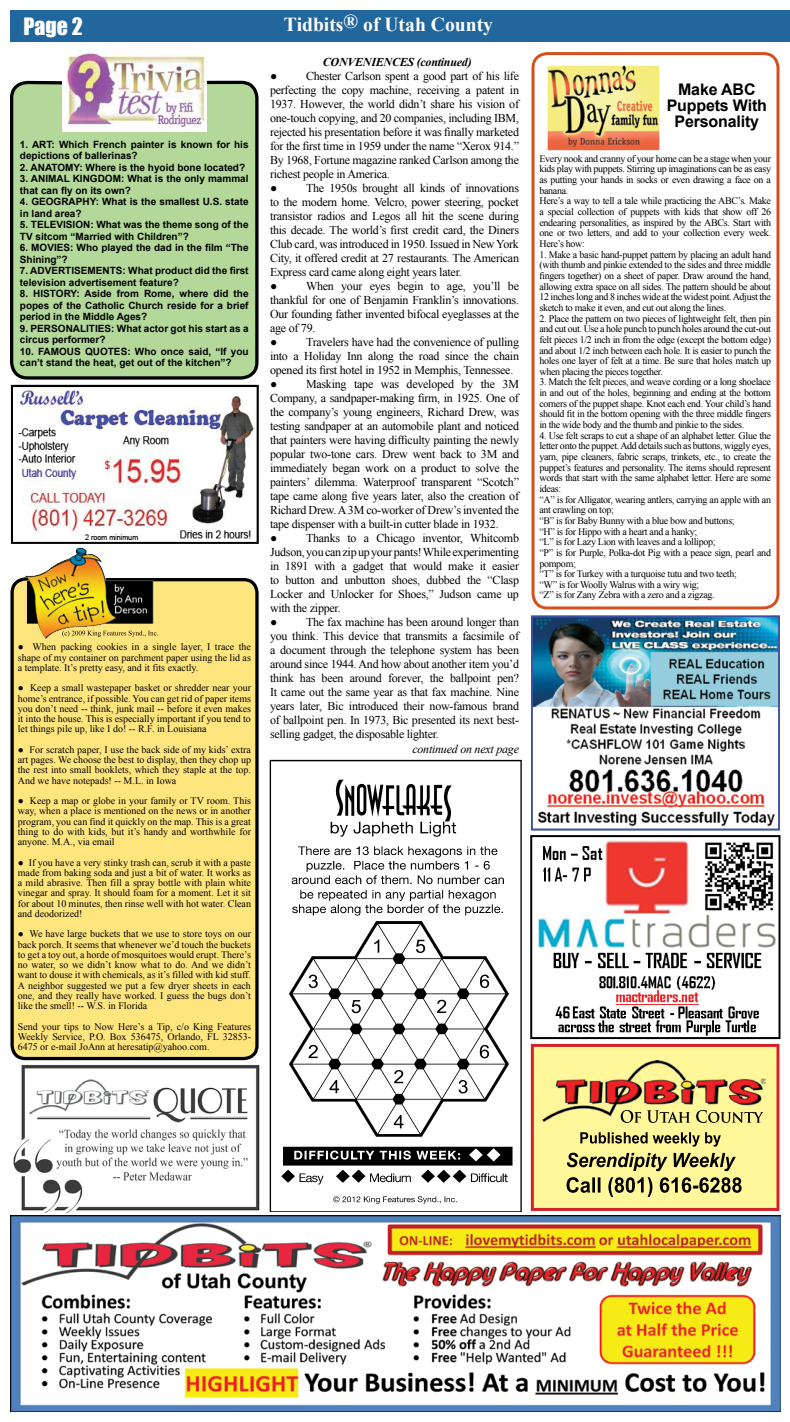
<style>
.page{position:relative;width:790px;height:1422px;background:#fff}
.page>*{position:absolute;margin:0;border:0;box-sizing:border-box;transform-origin:0 0}
.t1{font:22px "Impact";color:#fff}
.t2{font:700 19.8px "Times New Roman";color:#fff}
.t3{font:700 16px/16px "Arial";letter-spacing:-.01em;color:#000;text-align:center}
.t4{font:12px/14px "Times New Roman";letter-spacing:-.02em;color:#000;text-align:justify}
.t5{font:italic 700 12px "Times New Roman";letter-spacing:-.02em;color:#000}
.t6{font:italic 12px "Times New Roman";letter-spacing:-.02em;color:#000}
.t7{font:10px/10.6px "Times New Roman";letter-spacing:-.03em;color:#000;text-align:justify}
.t8{font:700 10px/11.5px "Arial";color:#000}
</style>
<div class="page">
<svg style="left:531px;top:52px;width:249px;height:557px"></svg>
<img style="left:543px;top:61px;width:120px;height:90px">
<div style="left:11px;top:10px;width:779px;height:32px;background:#21669c"></div>
<div style="left:10px;top:577px;width:249px;height:483px;background:#ffe57e"></div>
<svg style="left:153px;top:631px;width:5px;height:6px"></svg>
<img style="left:25px;top:548px;width:128px;height:91px">
<img style="left:269px;top:759px;width:253px;height:453px">
<svg style="left:531px;top:1044px;width:248px;height:167px;background:#ddc27b"></svg>
<img style="left:10px;top:1215px;width:770px;height:196px">
<svg style="left:530px;top:835px;width:250px;height:204px"></svg>
<img style="left:13px;top:1064px;width:247px;height:149px">
<img style="left:531px;top:615px;width:249px;height:216px">
<div style="left:10px;top:81px;width:249px;height:299px;background:#b3d89a"></div>
<img style="left:62px;top:52px;width:144px;height:79px">
<img style="left:11px;top:385px;width:248px;height:159px">
<h1 class="t1" style="left:24px;top:9px;width:61px">Page 2</h1>
<h2 class="t2" style="left:284px;top:11px;width:211px">Tidbits® of Utah County</h2>
<p class="t5" style="left:323px;top:54px;width:150px">CONVENIENCES (continued)</p>
<p class="t4" style="left:270px;top:69px;width:251px">● Chester Carlson spent a good part of his life perfecting the copy machine, receiving a patent in 1937. However, the world didn’t share his vision of one-touch copying, and 20 companies, including IBM, rejected his presentation before it was finally marketed for the first time in 1959 under the name “Xerox 914.” By 1968, Fortune magazine ranked Carlson among the richest people in America.</p>
<p class="t4" style="left:270px;top:181px;width:251px">● The 1950s brought all kinds of innovations to the modern home. Velcro, power steering, pocket transistor radios and Legos all hit the scene during this decade. The world’s first credit card, the Diners Club card, was introduced in 1950. Issued in New York City, it offered credit at 27 restaurants. The American Express card came along eight years later.</p>
<p class="t4" style="left:270px;top:279px;width:251px">● When your eyes begin to age, you’ll be thankful for one of Benjamin Franklin’s innovations.<br>Our founding father invented bifocal eyeglasses at the age of 79.</p>
<p class="t4" style="left:270px;top:335px;width:251px">● Travelers have had the convenience of pulling into a Holiday Inn along the road since the chain opened its first hotel in 1952 in Memphis, Tennessee.</p>
<p class="t4" style="left:270px;top:377px;width:251px">● Masking tape was developed by the 3M Company, a sandpaper-making firm, in 1925. One of the company’s young engineers, Richard Drew, was testing sandpaper at an automobile plant and noticed that painters were having difficulty painting the newly popular two-tone cars. Drew went back to 3M and immediately began work on a product to solve the painters’ dilemma. Waterproof transparent “Scotch” tape came along five years later, also the creation of Richard Drew. A 3M co-worker of Drew’s invented the tape dispenser with a built-in cutter blade in 1932.</p>
<p class="t4" style="left:270px;top:531px;width:251px">● Thanks to a Chicago inventor, Whitcomb Judson, you can zip up your pants! While experimenting in 1891 with a gadget that would make it easier to button and unbutton shoes, dubbed the “Clasp Locker and Unlocker for Shoes,” Judson came up with the zipper.</p>
<p class="t4" style="left:270px;top:615px;width:251px">● The fax machine has been around longer than you think. This device that transmits a facsimile of a document through the telephone system has been around since 1944. And how about another item you’d think has been around forever, the ballpoint pen?<br>It came out the same year as that fax machine. Nine years later, Bic introduced their now-famous brand of ballpoint pen. In 1973, Bic presented its next best&shy;selling gadget, the disposable lighter.</p>
<p class="t6" style="left:412px;top:740px;width:108px">continued on next page</p>
<p class="t8" style="left:20px;top:139px;width:230px">1. ART: Which French painter is known for his depictions of ballerinas?</p>
<p class="t8" style="left:20px;top:162px;width:227px">2. ANATOMY: Where is the hyoid bone located?</p>
<p class="t8" style="left:20px;top:173px;width:230px">3. ANIMAL KINGDOM: What is the only mammal that can fly on its own?</p>
<p class="t8" style="left:20px;top:196px;width:230px">4. GEOGRAPHY: What is the smallest U.S. state in land area?</p>
<p class="t8" style="left:20px;top:219px;width:230px">5. TELEVISION: What was the theme song of the<br>TV sitcom “Married with Children”?</p>
<p class="t8" style="left:20px;top:242px;width:230px">6. MOVIES: Who played the dad in the film “The<br>Shining”?</p>
<p class="t8" style="left:20px;top:265px;width:230px">7. ADVERTISEMENTS: What product did the first television advertisement feature?</p>
<p class="t8" style="left:20px;top:288px;width:230px;text-align:justify">8. HISTORY: Aside from Rome, where did the popes of the Catholic Church reside for a brief period in the Middle Ages?</p>
<p class="t8" style="left:20px;top:323px;width:230px">9. PERSONALITIES: What actor got his start as a circus performer?</p>
<p class="t8" style="left:20px;top:346px;width:230px">10. FAMOUS QUOTES: Who once said, “If you can’t stand the heat, get out of the kitchen”?</p>
<p class="t7" style="left:18px;top:642px;width:235px;line-height:10.2px">● When packing cookies in a single layer, I trace the shape of my container on parchment paper using the lid as a template. It’s pretty easy, and it fits exactly.</p>
<p class="t7" style="left:18px;top:683px;width:235px;line-height:10.2px">● Keep a small wastepaper basket or shredder near your home’s entrance, if possible. You can get rid of paper items you don’t need -- think, junk mail -- before it even makes it into the house. This is especially important if you tend to let things pile up, like I do! -- R.F. in Louisiana</p>
<p class="t7" style="left:18px;top:744px;width:235px;line-height:10.2px">● For scratch paper, I use the back side of my kids’ extra art pages. We choose the best to display, then they chop up the rest into small booklets, which they staple at the top.<br>And we have notepads! -- M.L. in Iowa</p>
<p class="t7" style="left:18px;top:795px;width:235px;line-height:10.2px">● Keep a map or globe in your family or TV room. This way, when a place is mentioned on the news or in another program, you can find it quickly on the map. This is a great thing to do with kids, but it’s handy and worthwhile for anyone. M.A., via email</p>
<p class="t7" style="left:18px;top:857px;width:235px;line-height:10.2px">● If you have a very stinky trash can, scrub it with a paste made from baking soda and just a bit of water. It works as a mild abrasive. Then fill a spray bottle with plain white vinegar and spray. It should foam for a moment. Let it sit for about 10 minutes, then rinse well with hot water. Clean and deodorized!</p>
<p class="t7" style="left:18px;top:929px;width:235px;line-height:10.3px">● We have large buckets that we use to store toys on our back porch. It seems that whenever we’d touch the buckets to get a toy out, a horde of mosquitoes would erupt. There’s no water, so we didn’t know what to do. And we didn’t want to douse it with chemicals, as it’s filled with kid stuff.<br>A neighbor suggested we put a few dryer sheets in each one, and they really have worked. I guess the bugs don’t like the smell! -- W.S. in Florida</p>
<p class="t7" style="left:18px;top:1021px;width:235px;line-height:10.3px">Send your tips to Now Here’s a Tip, c/o King Features Weekly Service, P.O. Box 536475, Orlando, FL 32853- 6475 or e-mail JoAnn at heresatip@yahoo.com.</p>
<h3 class="t3" style="left:667px;top:82px;width:102px">Make ABC<br>Puppets With<br>Personality</h3>
<p class="t7" style="left:539px;top:153px;width:233px;text-align:left">Every nook and cranny of your home can be a stage when your kids play with puppets. Stirring up imaginations can be as easy as putting your hands in socks or even drawing a face on a banana.<br>Here’s a way to tell a tale while practicing the ABC’s. Make a special collection of puppets with kids that show off 26 endearing personalities, as inspired by the ABCs. Start with one or two letters, and add to your collection every week.<br>Here’s how:</p>
<p class="t7" style="left:539px;top:249px;width:233px">1. Make a basic hand-puppet pattern by placing an adult hand (with thumb and pinkie extended to the sides and three middle fingers together) on a sheet of paper. Draw around the hand, allowing extra space on all sides. The pattern should be about 12 inches long and 8 inches wide at the widest point. Adjust the sketch to make it even, and cut out along the lines.</p>
<p class="t7" style="left:539px;top:313px;width:233px">2. Place the pattern on two pieces of lightweight felt, then pin and cut out. Use a hole punch to punch holes around the cut-out felt pieces 1/2 inch in from the edge (except the bottom edge) and about 1/2 inch between each hole. It is easier to punch the holes one layer of felt at a time. Be sure that holes match up when placing the pieces together.</p>
<p class="t7" style="left:539px;top:377px;width:233px">3. Match the felt pieces, and weave cording or a long shoelace in and out of the holes, beginning and ending at the bottom corners of the puppet shape. Knot each end. Your child’s hand should fit in the bottom opening with the three middle fingers in the wide body and the thumb and pinkie to the sides.</p>
<p class="t7" style="left:539px;top:430px;width:233px;text-align:left">4. Use felt scraps to cut a shape of an alphabet letter. Glue the letter onto the puppet. Add details such as buttons, wiggly eyes, yarn, pipe cleaners, fabric scraps, trinkets, etc., to create the puppet’s features and personality. The items should represent words that start with the same alphabet letter. Here are some ideas:<br>“A” is for Alligator, wearing antlers, carrying an apple with an ant crawling on top;<br>“B” is for Baby Bunny with a blue bow and buttons;<br>“H” is for Hippo with a heart and a hanky;<br>“L” is for Lazy Lion with leaves and a lollipop;<br>“P” is for Purple, Polka-dot Pig with a peace sign, pearl and pompom;<br>“T” is for Turkey with a turquoise tutu and two teeth;<br>“W” is for Woolly Walrus with a wiry wig;<br>“Z” is for Zany Zebra with a zero and a zigzag.</p>
</div>
